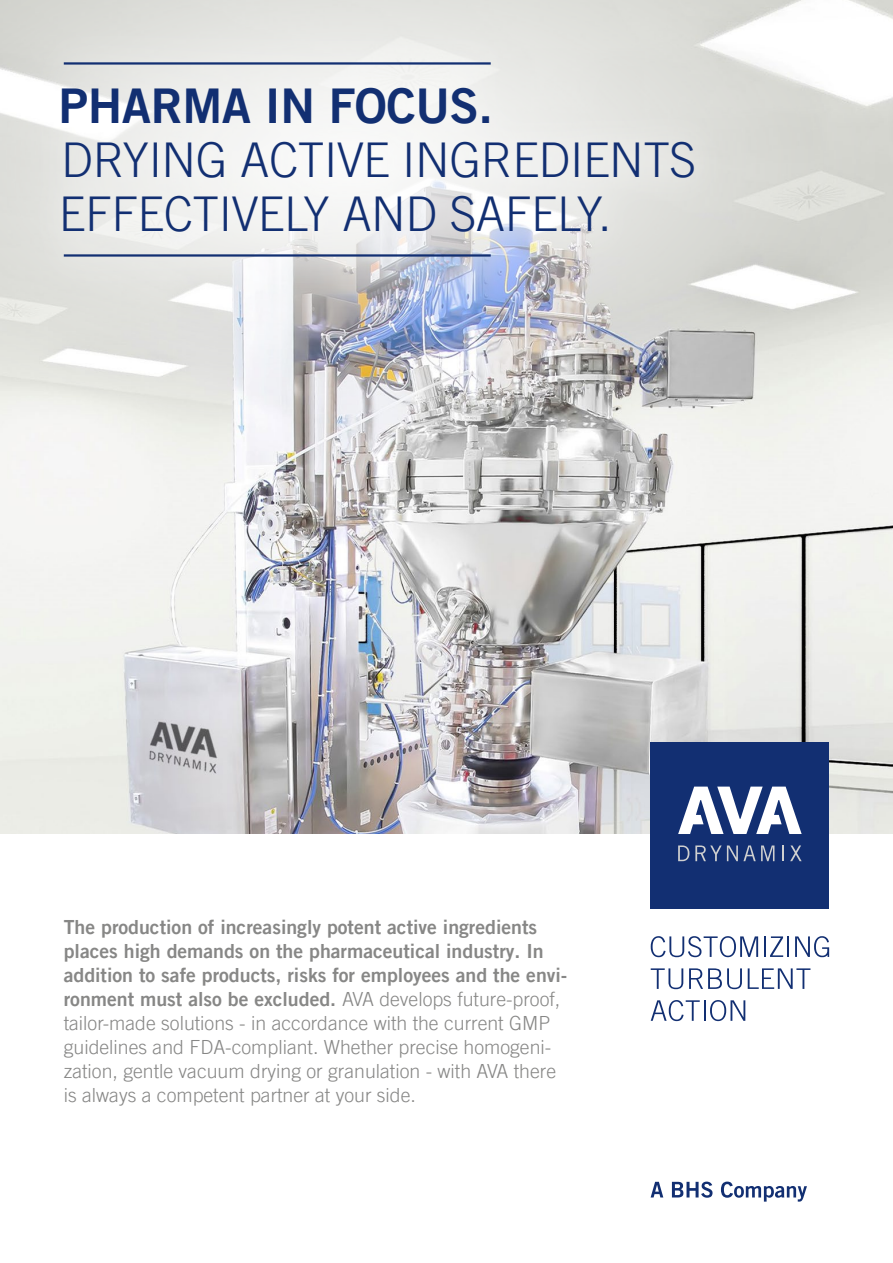
<style>
.page{position:relative;width:893px;height:1263px;background:#fff}
.page>*{position:absolute;margin:0;border:0;box-sizing:border-box;transform-origin:0 0}
.t1{font:300 48px/54px "Trade Gothic LT Pro";letter-spacing:-.01em;color:#122f72}
.t2{font:48px "Trade Gothic LT Pro Bd 2";letter-spacing:-.01em;color:#122f72}
.t3{font:19.5px/24px "Trade Gothic LT Pro Bd 2";color:#878786}
.t4{font:300 19.5px/24px "Trade Gothic LT Pro";color:#878786}
.s1{font-family:"Trade Gothic LT Pro";font-weight:300}
</style>
<div class="page">
<img style="left:0;top:0;width:893px;height:834px">
<div style="left:23px;top:23px;width:709px;height:273px;background:#fff;opacity:.3"></div>
<hr style="left:64px;top:62px;width:427px;height:3px;background:#122f72">
<hr style="left:64px;top:254px;width:427px;height:3px;background:#122f72">
<div style="left:651px;top:742px;width:178px;height:167px;background:#122f72"></div>
<svg style="left:651px;top:936px;width:107px;height:21px"></svg>
<hr style="left:764px;top:936px;width:2px;height:21px;background:#122f72">
<svg style="left:770px;top:936px;width:13px;height:21px"></svg>
<hr style="left:787px;top:936px;width:2px;height:21px;background:#122f72">
<svg style="left:795px;top:936px;width:34px;height:21px"></svg>
<svg style="left:651px;top:968px;width:32px;height:21px"></svg>
<svg style="left:689px;top:968px;width:53px;height:21px"></svg>
<svg style="left:748px;top:968px;width:62px;height:21px"></svg>
<svg style="left:651px;top:1000px;width:49px;height:21px"></svg>
<hr style="left:704px;top:1000px;width:2px;height:21px;background:#122f72">
<svg style="left:710px;top:1000px;width:35px;height:21px"></svg>
<svg style="left:678px;top:845px;width:11px;height:16px"></svg>
<svg style="left:695px;top:845px;width:79px;height:16px"></svg>
<svg style="left:782px;top:845px;width:2px;height:16px"></svg>
<svg style="left:790px;top:845px;width:12px;height:16px"></svg>
<svg style="left:678px;top:786px;width:124px;height:48px"></svg>
<svg style="left:651px;top:1182px;width:12px;height:15px"></svg>
<svg style="left:672px;top:1181px;width:40px;height:17px"></svg>
<svg style="left:721px;top:1181px;width:86px;height:20px"></svg>
<h1 class="t2" style="left:59px;top:77px;width:436px">Pharma i n Focus.</h1>
<h1 class="t1" style="left:59px;top:133px;width:639px">Drying active ing redients effectively and safely.</h1>
<p class="t3" style="left:64px;top:914px;width:505px">The production of increasingly potent active ingredients places high demands on the pharmaceutical industry. In addition to safe products, risks for employees and the envi&shy;ronment must also be excluded. <span class="s1">AVA develops future-proof,</span></p>
<p class="t4" style="left:64px;top:1010px;width:494px">tailor-made solutions - in accordance with the current GMP guidelines and FDA-compliant. Whether precise homogeni&shy;zation, gentle vacuum drying or granulation - with AVA there is always a competent partner at your side.</p>
</div>
